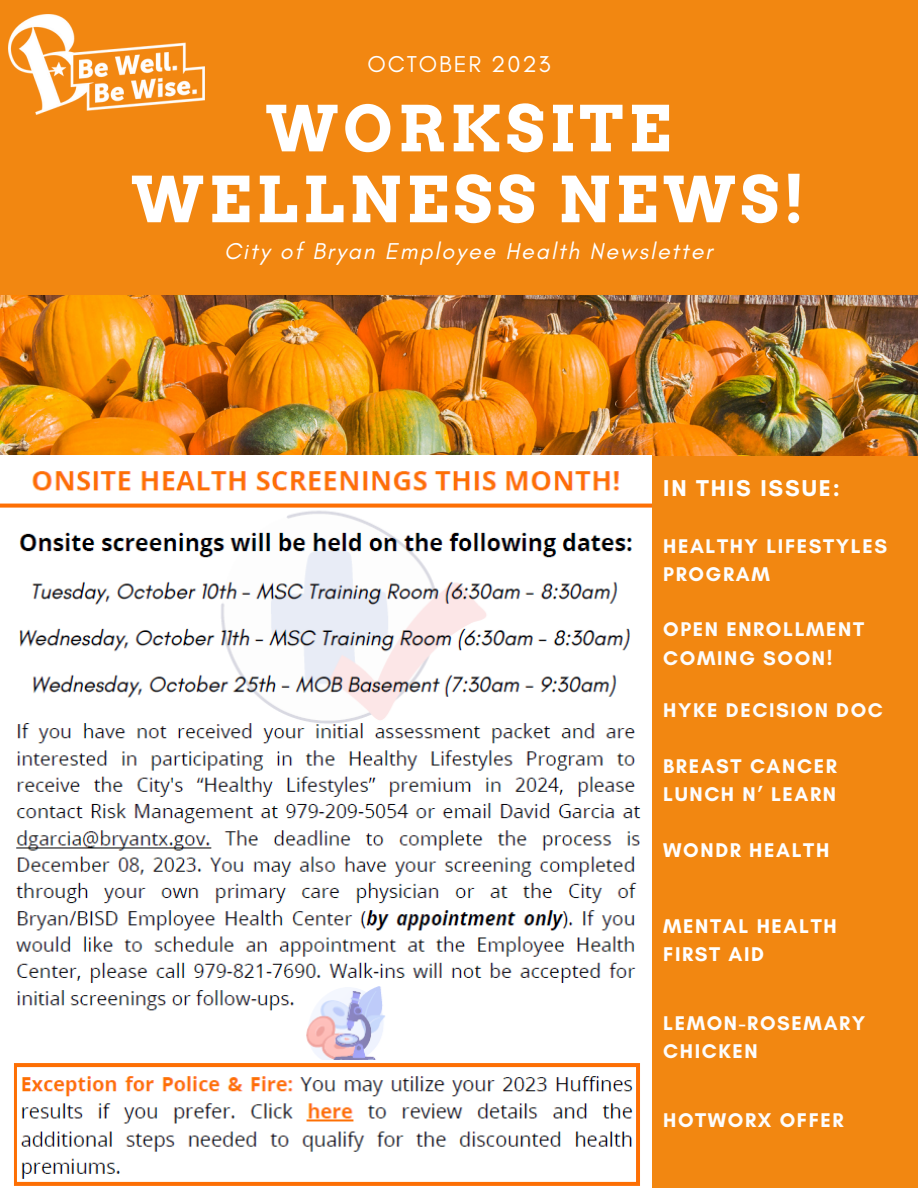
<style>
.page{position:relative;width:918px;height:1188px;background:#f28711}
.page>*{position:absolute;margin:0;border:0;box-sizing:border-box;transform-origin:0 0}
.t1{font:700 63px/70.8px "Arvo";letter-spacing:.08em;color:#fff;text-align:center}
.t2{font:italic 23.4px "Glacial Indifference";letter-spacing:.08em;color:#fff}
.t3{font:700 23.4px "Glacial Indifference";letter-spacing:.08em;color:#fff}
.t4{font:23.4px "Glacial Indifference";letter-spacing:.08em;color:#fff}
.t5{font:700 20.25px/28.2px "Glacial Indifference";letter-spacing:.08em;color:#fdfdfd}
.t6{font:700 20.25px/28.2px "Glacial Indifference";letter-spacing:.08em;color:#fff}
</style>
<div class="page">
<img style="left:0;top:296px;width:918px;height:159px">
<img style="left:9px;top:14px;width:196px;height:101px">
<img style="left:0;top:455px;width:651px;height:733px">
<p class="t4" style="left:368px;top:49px;width:185px">OCTOBER 2023</p>
<p class="t1" style="left:131px;top:94px;width:676px">WORKSITE<br>WELLNESS NEWS!</p>
<p class="t2" style="left:224px;top:237px;width:490px">City of Bryan Employee Health Newsletter</p>
<p class="t3" style="left:663px;top:474px;width:178px">IN THIS ISSUE:</p>
<p class="t5" style="left:663px;top:532px;width:226px">HEALTHY LIFESTYLES<br>PROGRAM</p>
<p class="t5" style="left:663px;top:615px;width:203px">OPEN ENROLLMENT<br>COMING SOON!</p>
<p class="t5" style="left:663px;top:696px;width:221px">HYKE DECISION DOC</p>
<p class="t5" style="left:663px;top:753px;width:175px;line-height:27.5px">BREAST CANCER<br>LUNCH N’ LEARN</p>
<p class="t6" style="left:663px;top:836px;width:168px">WONDR HEALTH</p>
<p class="t6" style="left:663px;top:912px;width:175px">MENTAL HEALTH<br>FIRST AID</p>
<p class="t5" style="left:663px;top:1009px;width:204px">LEMON-ROSEMARY<br>CHICKEN</p>
<p class="t5" style="left:663px;top:1106px;width:182px">HOTWORX OFFER</p>
</div>
